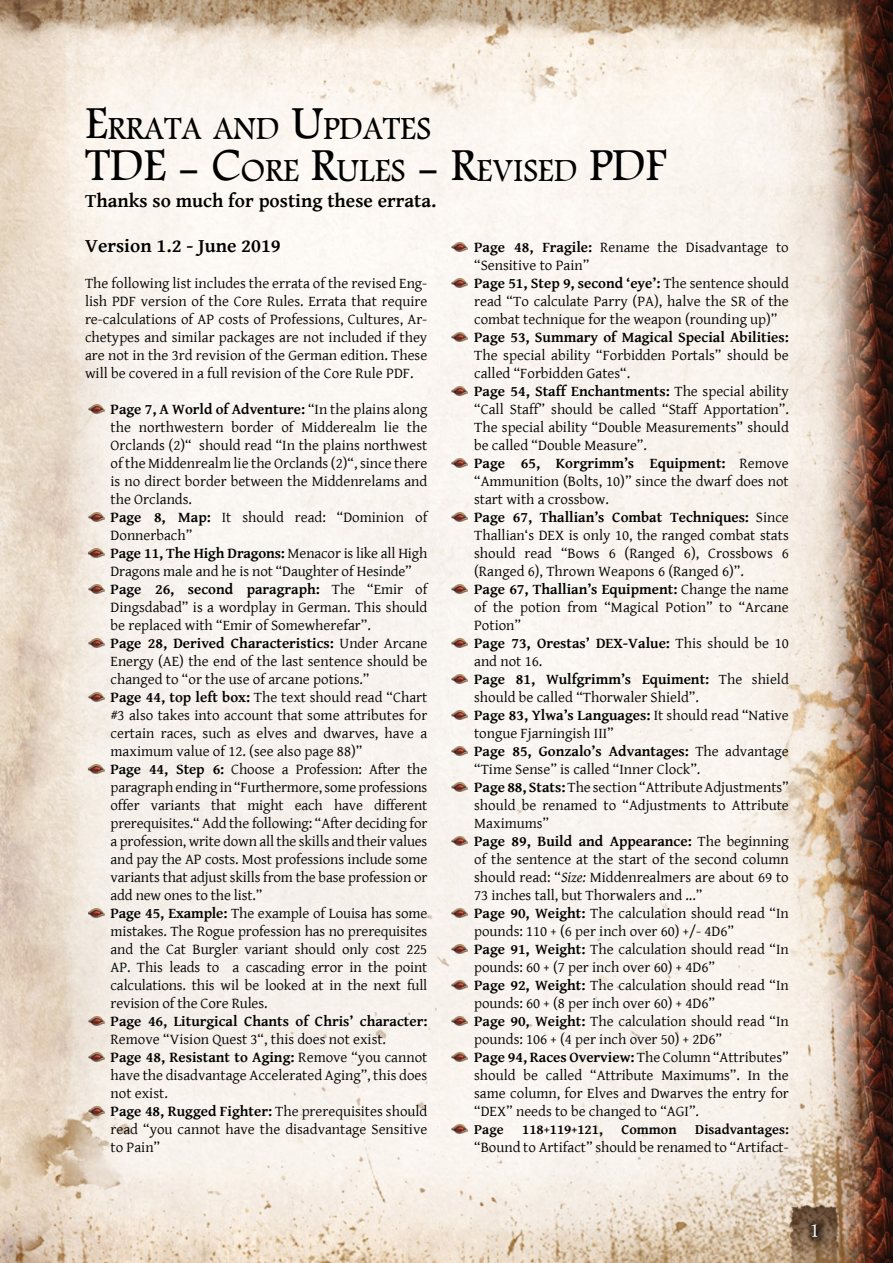
<style>
.page{position:relative;width:893px;height:1263px;background:#fff}
.page>*{position:absolute;margin:0;border:0;box-sizing:border-box;transform-origin:0 0}
.t1{font:33.3px/42.3px "Andalus";color:#000}
.t2{font:700 19.5px "Gentium Basic";color:#000}
.t3{font:19.5px "Andalus";color:#fff}
.t4{font:15px/18px "Gentium Basic";color:#000}
.t5{font:700 15px "Gentium Basic";color:#000}
.t6{font:700 14.25px "Gentium Basic";color:#000}
.s1{font-size:47.55px}
.s2{font-weight:700}
.s3{font-style:italic}
</style>
<div class="page">
<img style="left:0;top:0;width:893px;height:1263px">
<img style="left:88px;top:405px;width:16px;height:8px">
<img style="left:88px;top:513px;width:16px;height:8px">
<img style="left:88px;top:549px;width:16px;height:8px">
<img style="left:88px;top:585px;width:16px;height:8px">
<img style="left:88px;top:639px;width:16px;height:8px">
<img style="left:88px;top:693px;width:16px;height:8px">
<img style="left:88px;top:765px;width:16px;height:8px">
<img style="left:88px;top:909px;width:16px;height:8px">
<img style="left:88px;top:1017px;width:16px;height:8px">
<img style="left:88px;top:1053px;width:16px;height:8px">
<img style="left:88px;top:1107px;width:16px;height:8px">
<img style="left:452px;top:243px;width:16px;height:8px">
<img style="left:452px;top:279px;width:16px;height:8px">
<img style="left:452px;top:333px;width:16px;height:8px">
<img style="left:452px;top:387px;width:16px;height:8px">
<img style="left:452px;top:459px;width:16px;height:8px">
<img style="left:452px;top:513px;width:16px;height:8px">
<img style="left:452px;top:585px;width:16px;height:8px">
<img style="left:452px;top:639px;width:16px;height:8px">
<img style="left:452px;top:675px;width:16px;height:8px">
<img style="left:452px;top:711px;width:16px;height:8px">
<img style="left:452px;top:747px;width:16px;height:8px">
<img style="left:452px;top:783px;width:16px;height:8px">
<img style="left:452px;top:837px;width:16px;height:8px">
<img style="left:452px;top:909px;width:16px;height:8px">
<img style="left:452px;top:945px;width:16px;height:8px">
<img style="left:452px;top:981px;width:16px;height:8px">
<img style="left:452px;top:1017px;width:16px;height:8px">
<img style="left:452px;top:1053px;width:16px;height:8px">
<img style="left:452px;top:1125px;width:16px;height:8px">
<div style="left:804px;top:1216px;width:28px;height:35px;background:#000;opacity:.92"></div>
<div style="left:806px;top:1218px;width:18px;height:25px;background:#000;opacity:.74"></div>
<h1 class="t1" style="left:85px;top:108px;width:582px"><span class="s1">E</span>RRATA AND <span class="s1">U</span>PDATES<br><span class="s1">TDE - C</span>ORE <span class="s1">R</span>ULES <span class="s1">- R</span>EVISED <span class="s1">PDF</span></h1>
<h2 class="t2" style="left:85px;top:186px;width:353px">Thanks so much for posting these errata.</h2>
<h2 class="t2" style="left:85px;top:231px;width:197px">Version 1.2 - June 2019</h2>
<p class="t4" style="left:85px;top:274px;width:344px;text-align:justify">The following list includes the errata of the revised Eng&shy;lish PDF version of the Core Rules. Errata that require re-calculations of AP costs of Professions, Cultures, Ar&shy;chetypes and similar packages are not included if they are not in the 3rd revision of the German edition. These will be covered in a full revision of the Core Rule PDF.</p>
<p class="t4" style="left:111px;top:400px;width:318px"><span class="s2">Page 7, A World of Adventure:</span> “In the plains along the northwestern border of Midderealm lie the Orclands (2)“ should read “In the plains northwest of the Middenrealm lie the Orclands (2)“, since there is no direct border between the Middenrelams and the Orclands.<br><span class="s2">Page 8, Map:</span> It should read: “Dominion of Donnerbach”<br><span class="s2">Page 11, The High Dragons:</span> Menacor is like all High Dragons male and he is not “Daughter of Hesinde” <span class="s2">Page 26, second paragraph:</span> The “Emir of Dingsdabad” is a wordplay in German. This should be replaced with “Emir of Somewherefar”.<br><span class="s2">Page 28, Derived Characteristics:</span> Under Arcane Energy (AE) the end of the last sentence should be changed to “or the use of arcane potions.”<br><span class="s2">Page 44, top left box:</span> The text should read “Chart #3 also takes into account that some attributes for certain races, such as elves and dwarves, have a maximum value of 12. (see also page 88)”<br><span class="s2">Page 44, Step 6:</span> Choose a Profession: After the paragraph ending in “Furthermore, some professions offer variants that might each have different prerequisites.“ Add the following: “After deciding for a profession, write down all the skills and their values and pay the AP costs. Most professions include some variants that adjust skills from the base profession or add new ones to the list.”<br><span class="s2">Page 45, Example:</span> The example of Louisa has some mistakes. The Rogue profession has no prerequisites and the Cat Burgler variant should only cost 225<br>AP. This leads to a cascading error in the point calculations. this wil be looked at in the next full revision of the Core Rules.</p>
<p class="t5" style="left:111px;top:1010px;width:318px">Page 46, Liturgical Chants of Chris’ character:</p>
<p class="t4" style="left:111px;top:1030px;width:318px">Remove “Vision Quest 3“, this does not exist.<br><span class="s2">Page 48, Resistant to Aging:</span> Remove “you cannot have the disadvantage Accelerated Aging”, this does not exist.<br><span class="s2">Page 48, Rugged Fighter:</span> The prerequisites should read “you cannot have the disadvantage Sensitive to Pain”</p>
<p class="t4" style="left:474px;top:238px;width:316px"><span class="s2">Page 48, Fragile:</span> Rename the Disadvantage to “Sensitive to Pain”<br><span class="s2">Page 51, Step 9, second ‘eye’:</span> The sentence should read “To calculate Parry (PA), halve the SR of the combat technique for the weapon (rounding up)”</p>
<p class="t5" style="left:474px;top:326px;width:316px">Page 53, Summary of Magical Special Abilities:</p>
<p class="t4" style="left:474px;top:346px;width:316px">The special ability “Forbidden Portals” should be called “Forbidden Gates“.<br><span class="s2">Page 54, Staff Enchantments:</span> The special ability “Call Staff” should be called “Staff Apportation”.<br>The special ability “Double Measurements” should be called “Double Measure”.<br><span class="s2">Page 65, Korgrimm’s Equipment:</span> Remove “Ammunition (Bolts, 10)” since the dwarf does not start with a crossbow.<br><span class="s2">Page 67, Thallian’s Combat Techniques:</span> Since Thallian‘s DEX is only 10, the ranged combat stats should read “Bows 6 (Ranged 6), Crossbows 6 (Ranged 6), Thrown Weapons 6 (Ranged 6)”.<br><span class="s2">Page 67, Thallian’s Equipment:</span> Change the name of the potion from “Magical Potion” to “Arcane Potion”<br><span class="s2">Page 73, Orestas’ DEX-Value:</span> This should be 10 and not 16.<br><span class="s2">Page 81, Wulfgrimm’s Equiment:</span> The shield should be called “Thorwaler Shield”.<br><span class="s2">Page 83, Ylwa’s Languages:</span> It should read “Native tongue Fjarningish III”<br><span class="s2">Page 85, Gonzalo’s Advantages:</span> The advantage “Time Sense” is called “Inner Clock”.<br><span class="s2">Page 88, Stats:</span> The section “Attribute Adjustments” should be renamed to “Adjustments to Attribute Maximums”<br><span class="s2">Page 89, Build and Appearance:</span> The beginning of the sentence at the start of the second column should read: “<span class="s3">Size:</span> Middenrealmers are about 69 to 73 inches tall, but Thorwalers and ...”<br><span class="s2">Page 90, Weight:</span> The calculation should read “In pounds: 110 + (6 per inch over 60) +/- 4D6”<br><span class="s2">Page 91, Weight:</span> The calculation should read “In pounds: 60 + (7 per inch over 60) + 4D6”<br><span class="s2">Page 92, Weight:</span> The calculation should read “In pounds: 60 + (8 per inch over 60) + 4D6”<br><span class="s2">Page 90, Weight:</span> The calculation should read “In pounds: 106 + (4 per inch over 50) + 2D6”<br><span class="s2">Page 94, Races Overview:</span> The Column “Attributes” should be called “Attribute Maximums”. In the same column, for Elves and Dwarves the entry for “DEX” needs to be changed to “AGI”.</p>
<p class="t6" style="left:474px;top:1119px;width:31px">Page</p>
<p class="t6" style="left:522px;top:1119px;width:82px">118+119+121,</p>
<p class="t6" style="left:621px;top:1119px;width:57px">Common</p>
<p class="t6" style="left:695px;top:1119px;width:95px">Disadvantages:</p>
<p class="t4" style="left:474px;top:1138px;width:316px">“Bound to Artifact” should be renamed to “Artifact-</p>
<h2 class="t3" style="left:809px;top:1216px;width:12px">1</h2>
</div>
